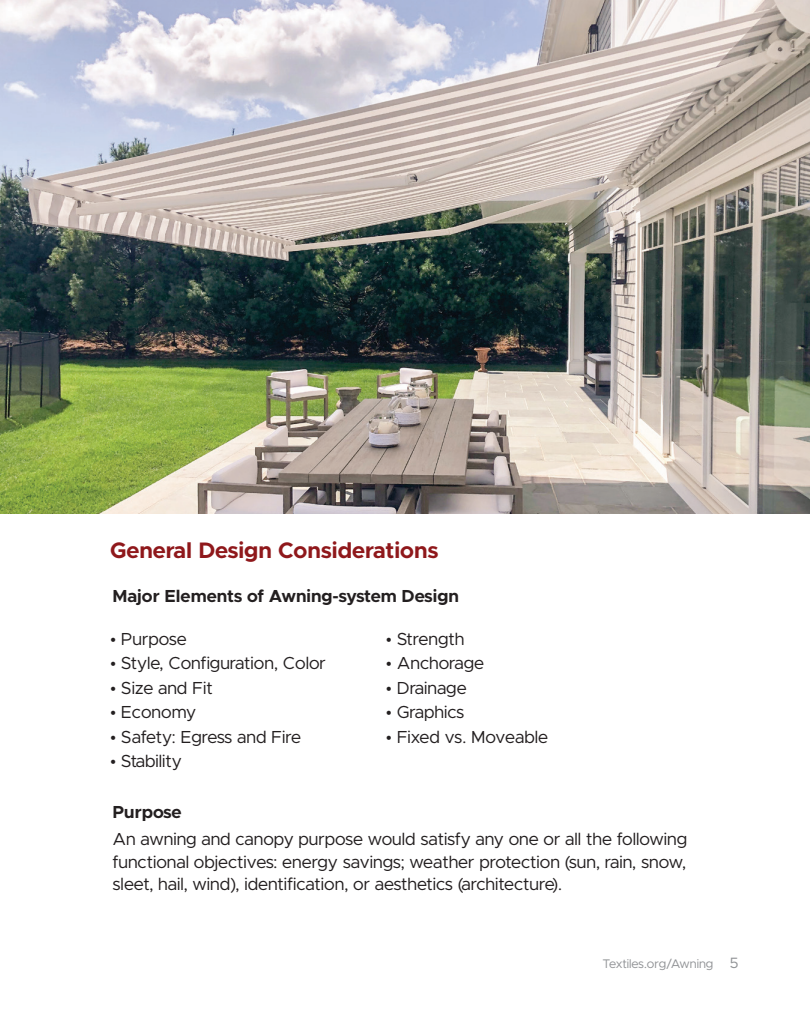
<style>
.page{position:relative;width:810px;height:1035px;background:#fff}
.page>*{position:absolute;margin:0;border:0;box-sizing:border-box;transform-origin:0 0}
.t1{font:700 22.5px "Metropolis";color:#8f181b}
.t2{font:17.5px/22.5px "Metropolis";color:#231f20;text-align:justify}
.t3{font:700 17.5px "Metropolis";color:#231f20}
.t4{font:12.5px "Metropolis";color:#919396}
.s1{font-size:15px}
</style>
<div class="page">
<img style="left:0;top:0;width:810px;height:514px">
<p class="t1" style="left:110px;top:536px;width:330px">General Design Considerations</p>
<p class="t3" style="left:112px;top:585px;width:348px">Major Elements of Awning-system Design</p>
<p class="t2" style="left:110px;top:628px;width:78px">• Purpose</p>
<p class="t2" style="left:110px;top:652px;width:217px">• Style, Configuration, Color</p>
<p class="t2" style="left:110px;top:677px;width:104px">• Size and Fit</p>
<p class="t2" style="left:110px;top:701px;width:88px">• Economy</p>
<p class="t2" style="left:110px;top:726px;width:193px">• Safety: Egress and Fire</p>
<p class="t2" style="left:110px;top:750px;width:73px">• Stability</p>
<p class="t2" style="left:386px;top:628px;width:80px">• Strength</p>
<p class="t2" style="left:386px;top:652px;width:100px">• Anchorage</p>
<p class="t2" style="left:386px;top:677px;width:82px">• Drainage</p>
<p class="t2" style="left:386px;top:701px;width:80px">• Graphics</p>
<p class="t2" style="left:386px;top:726px;width:164px">• Fixed vs. Moveable</p>
<p class="t3" style="left:113px;top:801px;width:71px">Purpose</p>
<p class="t2" style="left:113px;top:828px;width:576px">An awning and canopy purpose would satisfy any one or all the following functional objectives: energy savings; weather protection (sun, rain, snow, sleet, hail, wind), identification, or aesthetics (architecture).</p>
<p class="t4" style="left:602px;top:956px;width:138px">Textiles.org/Awning <span class="s1">5</span></p>
</div>
